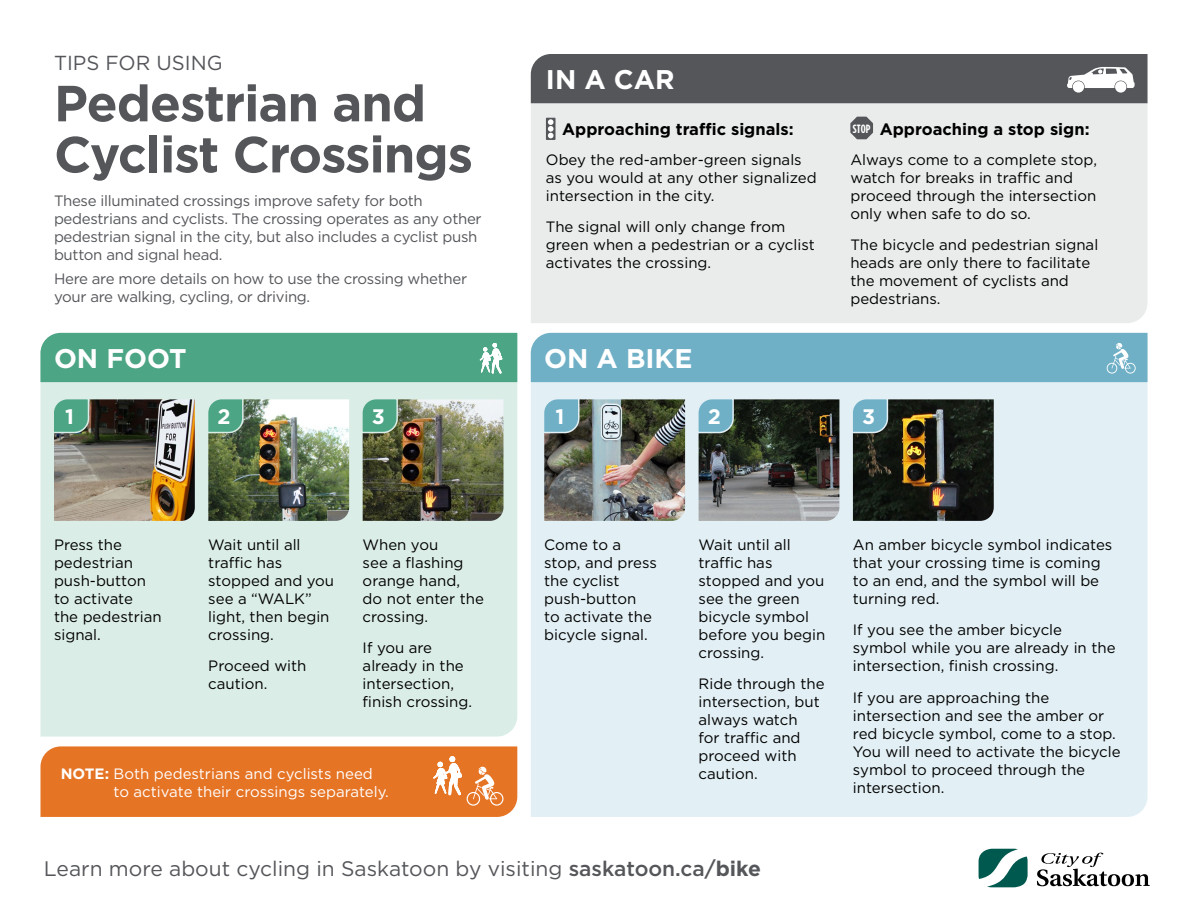
<style>
.page{position:relative;width:1188px;height:918px;background:#fff}
.page>*{position:absolute;margin:0;border:0;box-sizing:border-box;transform-origin:0 0}
.t1{font:700 50.7px/51.2px "Gotham";letter-spacing:-.02em;color:#54565a}
.t2{font:700 27px "Gotham";color:#fff}
.t3{font:21px "Gotham";color:#54565a}
.t4{font:700 21px "Gotham";color:#fff}
.t5{font:20.25px "Gotham";color:#54565a}
.t6{font:700 16.5px "Gotham";color:#000}
.t7{font:15px/18px "Gotham";color:#000}
.t8{font:15px/18px "Gotham";letter-spacing:-.02em;color:#54565a}
.t9{font:15px/18px "Gotham";color:#fff}
.t10{font:700 12px "Gotham Condensed";color:#fff}
.s1{font-weight:700}
.s2{font-weight:500}
</style>
<div class="page">
<div style="left:40px;top:382px;width:477px;height:355px;background:#dbede7"></div>
<div style="left:531px;top:103px;width:617px;height:220px;background:#eaebeb"></div>
<div style="left:531px;top:382px;width:617px;height:435px;background:#e2eff4"></div>
<div style="left:531px;top:54px;width:617px;height:49px;background:#54565a"></div>
<div style="left:1115px;top:81px;width:11px;height:12px;background:#fff;border-radius:50%"></div>
<div style="left:1073px;top:81px;width:11px;height:12px;background:#fff;border-radius:50%"></div>
<svg style="left:979px;top:849px;width:49px;height:38px"></svg>
<svg style="left:1037px;top:853px;width:113px;height:33px"></svg>
<img style="left:544px;top:399px;width:141px;height:122px">
<img style="left:54px;top:399px;width:141px;height:122px">
<img style="left:699px;top:399px;width:140px;height:122px">
<img style="left:208px;top:399px;width:141px;height:122px">
<img style="left:853px;top:399px;width:141px;height:122px">
<img style="left:363px;top:399px;width:140px;height:122px">
<svg style="left:52px;top:397px;width:38px;height:37px"></svg>
<svg style="left:542px;top:397px;width:38px;height:37px"></svg>
<svg style="left:206px;top:397px;width:38px;height:37px"></svg>
<svg style="left:696px;top:397px;width:39px;height:37px"></svg>
<svg style="left:360px;top:397px;width:39px;height:37px"></svg>
<svg style="left:851px;top:397px;width:38px;height:37px"></svg>
<div style="left:531px;top:333px;width:617px;height:49px;background:#6fb0c7"></div>
<div style="left:40px;top:333px;width:477px;height:49px;background:#4ca585"></div>
<div style="left:40px;top:746px;width:477px;height:71px;background:#e67425"></div>
<div style="left:546px;top:118px;width:10px;height:22px;background:#54565a"></div>
<svg style="left:548px;top:119px;width:6px;height:19px"></svg>
<svg style="left:850px;top:117px;width:23px;height:22px"></svg>
<p class="t5" style="left:54px;top:50px;width:170px">TIPS FOR USING</p>
<p class="t1" style="left:54px;top:78px;width:421px">Pedestrian and<br>Cyclist Crossings</p>
<p class="t8" style="left:54px;top:191px;width:429px">These illuminated crossings improve safety for both pedestrians and cyclists. The crossing operates as any other pedestrian signal in the city, but also includes a cyclist push button and signal head.</p>
<p class="t8" style="left:54px;top:270px;width:415px">Here are more details on how to use the crossing whether your are walking, cycling, or driving.</p>
<p class="t2" style="left:54px;top:340px;width:134px">ON FOOT</p>
<p class="t2" style="left:546px;top:62px;width:130px">IN A CAR</p>
<p class="t6" style="left:562px;top:118px;width:233px">Approaching traffic signals:</p>
<p class="t7" style="left:546px;top:151px;width:272px">Obey the red-amber-green signals as you would at any other signalized intersection in the city.</p>
<p class="t7" style="left:546px;top:217px;width:270px">The signal will only change from green when a pedestrian or a cyclist activates the crossing.</p>
<p class="t2" style="left:544px;top:340px;width:150px">ON A BIKE</p>
<p class="t6" style="left:880px;top:118px;width:211px">Approaching a stop sign:</p>
<p class="t7" style="left:850px;top:151px;width:248px">Always come to a complete stop, watch for breaks in traffic and proceed through the intersection only when safe to do so.</p>
<p class="t7" style="left:850px;top:235px;width:249px">The bicycle and pedestrian signal heads are only there to facilitate the movement of cyclists and pedestrians.</p>
<p class="t10" style="left:853px;top:122px;width:19px">STOP</p>
<p class="t4" style="left:65px;top:403px;width:10px">1</p>
<p class="t4" style="left:218px;top:403px;width:15px">2</p>
<p class="t4" style="left:372px;top:403px;width:15px">3</p>
<p class="t4" style="left:556px;top:403px;width:10px">1</p>
<p class="t4" style="left:708px;top:403px;width:15px">2</p>
<p class="t4" style="left:862px;top:403px;width:15px">3</p>
<p class="t7" style="left:54px;top:535px;width:109px">Press the pedestrian push-button to activate<br>the pedestrian signal.</p>
<p class="t7" style="left:208px;top:535px;width:127px">Wait until all traffic has stopped and you see a “WALK” light, then begin crossing.</p>
<p class="t7" style="left:208px;top:657px;width:100px">Proceed with caution.</p>
<p class="t7" style="left:363px;top:535px;width:123px">When you<br>see a flashing orange hand,<br>do not enter the crossing.</p>
<p class="t7" style="left:363px;top:639px;width:111px">If you are already in the intersection, finish crossing.</p>
<p class="t9" style="left:114px;top:764px;width:277px;text-indent:-53px"><span class="s1">NOTE:</span> Both pedestrians and cyclists need to activate their crossings separately.</p>
<p class="t7" style="left:544px;top:535px;width:114px">Come to a stop, and press the cyclist push-button<br>to activate the bicycle signal.</p>
<p class="t7" style="left:699px;top:535px;width:128px">Wait until all traffic has stopped and you see the green bicycle symbol before you begin crossing.</p>
<p class="t7" style="left:699px;top:675px;width:127px">Ride through the intersection, but always watch<br>for traffic and proceed with caution.</p>
<p class="t3" style="left:44px;top:855px;width:719px">Learn more about cycling in Saskatoon by visiting <span class="s2">saskatoon.ca/</span><span class="s1">bike</span></p>
<p class="t7" style="left:853px;top:535px;width:261px">An amber bicycle symbol indicates that your crossing time is coming to an end, and the symbol will be turning red.</p>
<p class="t7" style="left:853px;top:621px;width:264px">If you see the amber bicycle symbol while you are already in the intersection, finish crossing.</p>
<p class="t7" style="left:853px;top:688px;width:269px">If you are approaching the intersection and see the amber or red bicycle symbol, come to a stop.<br>You will need to activate the bicycle symbol to proceed through the intersection.</p>
</div>
